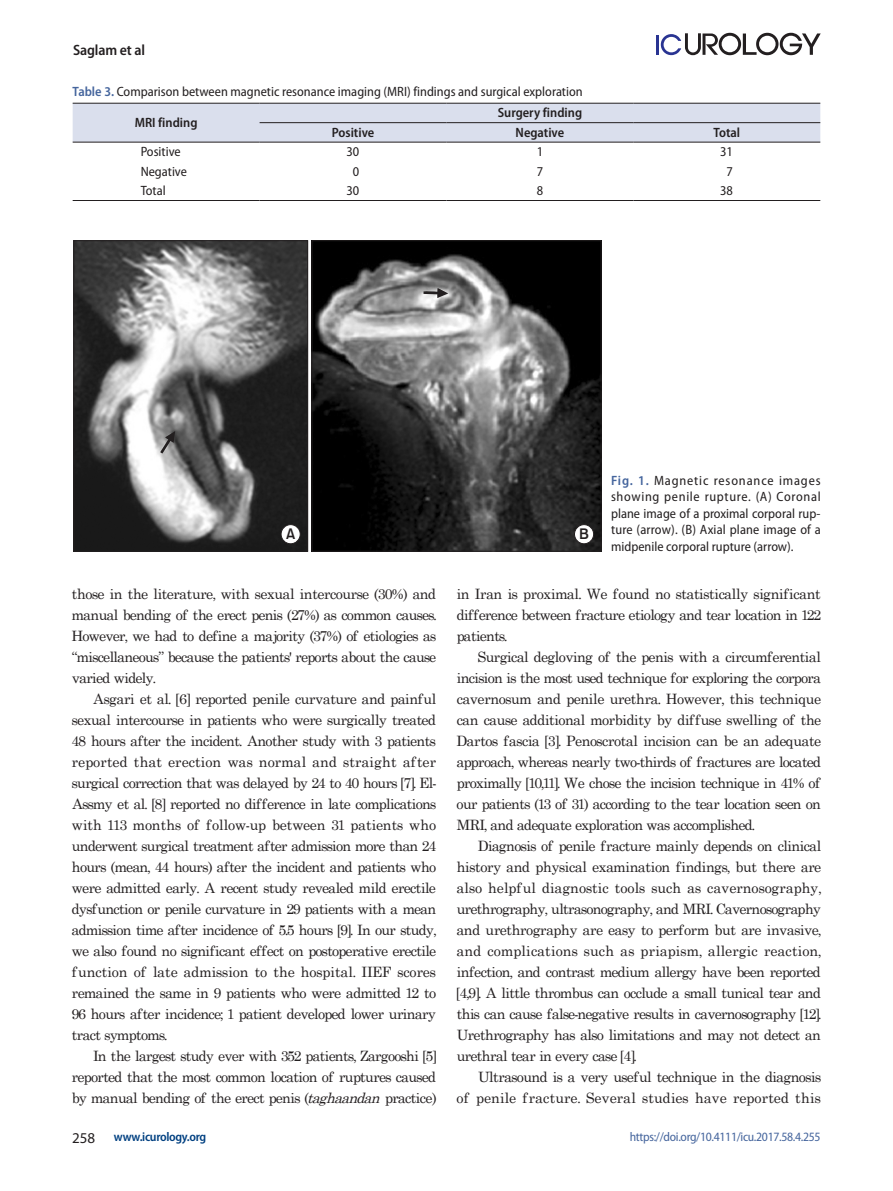
<style>
.page{position:relative;width:893px;height:1191px;background:#fff}
.page>*{position:absolute;margin:0;border:0;box-sizing:border-box;transform-origin:0 0}
.t1{font:600 semi-condensed 15px "Myriad Pro";letter-spacing:-.01em;color:#231f20}
.t2{font:15px "Myriad Pro";color:#231f20}
.t3{font:15px "Gothic 725 BT Bold A";color:#231f20}
.t4{font:14.25px/21px "Century Schoolbook";letter-spacing:-.045em;color:#231f20;text-align:justify}
.t5{font:14.25px/21px "Century Schoolbook";letter-spacing:-.025em;color:#231f20;text-align:right}
.t6{font:semi-condensed 13.5px/16.5px "Myriad Pro";color:#231f20;text-align:justify}
.t7{font:600 semi-condensed 13.5px "Myriad Pro";color:#231f20}
.t8{font:semi-condensed 12.75px "Myriad Pro";letter-spacing:-.025em;color:#45659d}
.t9{font:600 semi-condensed 12.75px "Myriad Pro";letter-spacing:-.025em;color:#014081}
.s1{font-weight:600;color:#45659d}
.s2{font-style:italic}
</style>
<div class="page">
<hr style="left:656px;top:35px;width:3px;height:20px;background:#293492">
<svg style="left:661px;top:33px;width:160px;height:22px"></svg>
<div style="left:73px;top:104px;width:747px;height:38px;background:#dadfed"></div>
<hr style="left:260px;top:122px;width:186px;height:1px;background:#231f20">
<hr style="left:446px;top:122px;width:187px;height:1px;background:#231f20">
<hr style="left:633px;top:122px;width:187px;height:1px;background:#231f20">
<hr style="left:73px;top:103px;width:187px;height:1px;background:#231f20">
<hr style="left:260px;top:103px;width:186px;height:1px;background:#231f20">
<hr style="left:446px;top:103px;width:187px;height:1px;background:#231f20">
<hr style="left:633px;top:103px;width:187px;height:1px;background:#231f20">
<hr style="left:73px;top:142px;width:187px;height:1px;background:#231f20">
<hr style="left:260px;top:142px;width:186px;height:1px;background:#231f20">
<hr style="left:446px;top:142px;width:187px;height:1px;background:#231f20">
<hr style="left:633px;top:142px;width:187px;height:1px;background:#231f20">
<hr style="left:73px;top:200px;width:187px;height:1px;background:#231f20">
<hr style="left:260px;top:200px;width:186px;height:1px;background:#231f20">
<hr style="left:446px;top:200px;width:187px;height:1px;background:#231f20">
<hr style="left:633px;top:200px;width:187px;height:1px;background:#231f20">
<svg style="left:73px;top:240px;width:529px;height:312px;background:#525252"></svg>
<div style="left:281px;top:524px;width:19px;height:20px;background:#fff;border-radius:50%"></div>
<div style="left:281px;top:524px;width:19px;height:20px;border:1px solid #231f20;border-radius:50%"></div>
<div style="left:574px;top:524px;width:20px;height:20px;background:#fff;border-radius:50%"></div>
<div style="left:574px;top:524px;width:20px;height:20px;border:1px solid #231f20;border-radius:50%"></div>
<svg style="left:421px;top:288px;width:27px;height:10px"></svg>
<svg style="left:158px;top:431px;width:17px;height:25px"></svg>
<p class="t1" style="left:73px;top:41px;width:73px">Saglam et al</p>
<p class="t6" style="left:73px;top:83px;width:512px"><span class="s1">Table 3.</span> Comparison between magnetic resonance imaging (MRI) findings and surgical exploration</p>
<p class="t7" style="left:135px;top:114px;width:64px">MRI finding</p>
<p class="t7" style="left:498px;top:104px;width:86px">Surgery finding</p>
<p class="t7" style="left:332px;top:124px;width:44px">Positive</p>
<p class="t7" style="left:516px;top:124px;width:50px">Negative</p>
<p class="t7" style="left:713px;top:124px;width:28px">Total</p>
<p class="t6" style="left:141px;top:143px;width:42px">Positive</p>
<p class="t6" style="left:346px;top:143px;width:14px">30</p>
<p class="t6" style="left:537px;top:143px;width:8px">1</p>
<p class="t6" style="left:720px;top:143px;width:14px">31</p>
<p class="t6" style="left:141px;top:163px;width:48px">Negative</p>
<p class="t6" style="left:353px;top:163px;width:8px">0</p>
<p class="t6" style="left:537px;top:163px;width:8px">7</p>
<p class="t6" style="left:727px;top:163px;width:8px">7</p>
<p class="t6" style="left:141px;top:182px;width:27px">Total</p>
<p class="t6" style="left:346px;top:182px;width:14px">30</p>
<p class="t6" style="left:537px;top:182px;width:8px">8</p>
<p class="t6" style="left:720px;top:182px;width:14px">38</p>
<p class="t3" style="left:286px;top:525px;width:11px">A</p>
<p class="t3" style="left:579px;top:525px;width:11px">B</p>
<p class="t6" style="left:611px;top:472px;width:211px"><span class="s1">Fig. 1.</span> Magnetic resonance images showing penile rupture. (A) Coronal plane image of a proximal corporal rup&shy;ture (arrow). (B) Axial plane image of a midpenile corporal rupture (arrow).</p>
<p class="t4" style="left:72px;top:582px;width:367px">those in the literature, with sexual intercourse (30%) and manual bending of the erect penis (27%) as common causes.<br>However, we had to define a majority (37%) of etiologies as “miscellaneous” because the patients' reports about the cause varied widely.</p>
<p class="t4" style="left:71px;top:687px;width:367px;text-indent:22px">Asgari et al. [6] reported penile curvature and painful sexual intercourse in patients who were surgically treated 48 hours after the incident. Another study with 3 patients reported that erection was normal and straight after surgical correction that was delayed by 24 to 40 hours [7]. El-Assmy et al. [8] reported no difference in late complications with 113 months of follow-up between 31 patients who underwent surgical treatment after admission more than 24 hours (mean, 44 hours) after the incident and patients who were admitted early. A recent study revealed mild erectile dysfunction or penile curvature in 29 patients with a mean admission time after incidence of 5.5 hours [9]. In our study, we also found no significant effect on postoperative erectile function of late admission to the hospital. IIEF scores remained the same in 9 patients who were admitted 12 to 96 hours after incidence; 1 patient developed lower urinary tract symptoms.</p>
<p class="t4" style="left:72px;top:1044px;width:367px;text-indent:21px">In the largest study ever with 352 patients, Zargooshi [5] reported that the most common location of ruptures caused by manual bending of the erect penis (<span class="s2">taghaandan</span> practice)</p>
<p class="t2" style="left:72px;top:1128px;width:24px">258</p>
<p class="t9" style="left:114px;top:1128px;width:94px">www.icurology.org</p>
<p class="t4" style="left:456px;top:582px;width:367px">in Iran is proximal. We found no statistically significant difference between fracture etiology and tear location in 122 patients.</p>
<p class="t4" style="left:456px;top:645px;width:366px;text-indent:21px">Surgical degloving of the penis with a circumferential incision is the most used technique for exploring the corpora cavernosum and penile urethra. However, this technique can cause additional morbidity by diffuse swelling of the Dartos fascia [3]. Penoscrotal incision can be an adequate approach, whereas nearly two-thirds of fractures are located proximally [10,11]. We chose the incision technique in 41% of our patients (13 of 31) according to the tear location seen on MRI, and adequate exploration was accomplished.</p>
<p class="t4" style="left:455px;top:834px;width:368px;text-indent:22px">Diagnosis of penile fracture mainly depends on clinical history and physical examination findings, but there are also helpful diagnostic tools such as cavernosography, urethrography, ultrasonography, and MRI. Cavernosography and urethrography are easy to perform but are invasive, and complications such as priapism, allergic reaction, infection, and contrast medium allergy have been reported [4,9]. A little thrombus can occlude a small tunical tear and this can cause false-negative results in cavernosography [12].<br>Urethrography has also limitations and may not detect an urethral tear in every case [4].</p>
<p class="t5" style="left:457px;top:1065px;width:366px">Ultrasound is a very useful technique in the diagnosis<br>of penile fracture. Several studies have reported this</p>
<p class="t8" style="left:630px;top:1128px;width:192px">https://doi.org/10.4111/icu.2017.58.4.255</p>
</div>
